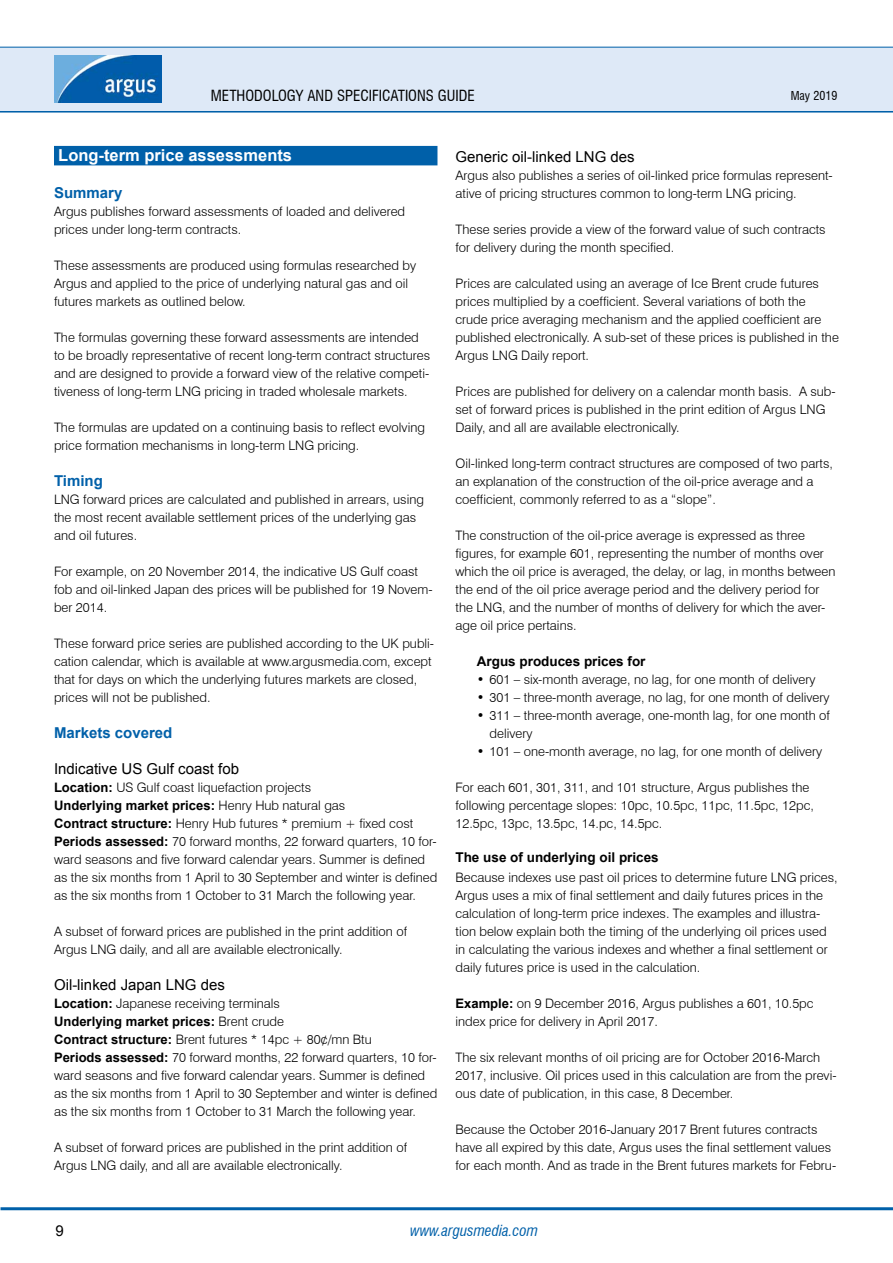
<style>
.page{position:relative;width:893px;height:1263px;background:#fff}
.page>*{position:absolute;margin:0;border:0;box-sizing:border-box;transform-origin:0 0}
.t1{font:700 16.5px "Arial";color:#fff}
.t2{font:15px "Arial";color:#000}
.t3{font:condensed 15px "Swiss 721 BT";color:#000}
.t4{font:700 15px "Arial";color:#0060a9}
.t5{font:italic condensed 15px "Swiss 721 BT";color:#0060a9}
.t6{font:700 13.5px "Arial";color:#000}
.t7{font:300 13.05px/18px "Swiss 721 BT";color:#000}
.t8{font:700 13.05px "Arial";color:#000}
.t9{font:condensed 12px "Swiss 721 BT";color:#000}
.s1{font-family:"Arial";font-weight:700}
.s2{font-family:"Swiss 721 BT";font-weight:300}
</style>
<div class="page">
<hr style="left:0;top:110px;width:893px;height:3px;background:#0060a9">
<div style="left:0;top:47px;width:893px;height:64px;background:#dee9f7"></div>
<hr style="left:0;top:47px;width:893px;height:1px;background:#0060a9">
<img style="left:54px;top:56px;width:108px;height:46px">
<hr style="left:1px;top:1207px;width:892px;height:3px;background:#0060a9">
<div style="left:54px;top:146px;width:383px;height:19px;background:#0060a9"></div>
<p class="t3" style="left:211px;top:86px;width:106px">METHODOLOGY AND</p>
<p class="t3" style="left:337px;top:86px;width:139px">SPECIFICATIONS GUIDE</p>
<p class="t9" style="left:791px;top:88px;width:48px">MAY 2019</p>
<p class="t1" style="left:58px;top:145px;width:235px">Long-term price assessments</p>
<p class="t4" style="left:54px;top:183px;width:70px">Summary</p>
<p class="t7" style="left:54px;top:202px;width:353px">Argus publishes forward assessments of loaded and delivered prices under long-term contracts.</p>
<p class="t7" style="left:54px;top:256px;width:364px">These assessments are produced using formulas researched by<br>Argus and applied to the price of underlying natural gas and oil futures markets as outlined below.</p>
<p class="t7" style="left:54px;top:328px;width:378px">The formulas governing these forward assessments are intended to be broadly representative of recent long-term contract structures and are designed to provide a forward view of the relative competi&shy;tiveness of long-term LNG pricing in traded wholesale markets.</p>
<p class="t7" style="left:54px;top:418px;width:372px">The formulas are updated on a continuing basis to reflect evolving price formation mechanisms in long-term LNG pricing.</p>
<p class="t4" style="left:54px;top:471px;width:50px">Timing</p>
<p class="t7" style="left:54px;top:490px;width:371px">LNG forward prices are calculated and published in arrears, using the most recent available settlement prices of the underlying gas and oil futures.</p>
<p class="t7" style="left:54px;top:562px;width:380px">For example, on 20 November 2014, the indicative US Gulf coast fob and oil-linked Japan des prices will be published for 19 Novem&shy;ber 2014.</p>
<p class="t7" style="left:54px;top:634px;width:382px">These forward price series are published according to the UK publi&shy;cation calendar, which is available at www.argusmedia.com, except that for days on which the underlying futures markets are closed, prices will not be published.</p>
<p class="t4" style="left:54px;top:723px;width:120px">Markets covered</p>
<p class="t2" style="left:54px;top:759px;width:187px">Indicative US Gulf coast fob</p>
<p class="t7" style="left:54px;top:778px;width:259px"><span class="s1">Location:</span> US Gulf coast liquefaction projects</p>
<p class="t8" style="left:54px;top:797px;width:293px">Underlying market prices: <span class="s2">Henry Hub natural gas</span></p>
<p class="t7" style="left:54px;top:814px;width:385px"><span class="s1">Contract structure:</span> Henry Hub futures * premium + fixed cost <span class="s1">Periods assessed:</span> 70 forward months, 22 forward quarters, 10 for&shy;ward seasons and five forward calendar years. Summer is defined as the six months from 1 April to 30 September and winter is defined as the six months from 1 October to 31 March the following year.</p>
<p class="t7" style="left:54px;top:922px;width:355px">A subset of forward prices are published in the print addition of<br>Argus LNG daily, and all are available electronically.</p>
<p class="t2" style="left:54px;top:975px;width:172px">Oil-linked Japan LNG des</p>
<p class="t7" style="left:54px;top:994px;width:227px"><span class="s1">Location:</span> Japanese receiving terminals</p>
<p class="t8" style="left:54px;top:1013px;width:232px">Underlying market prices: <span class="s2">Brent crude</span></p>
<p class="t7" style="left:54px;top:1030px;width:385px"><span class="s1">Contract structure:</span> Brent futures * 14pc + 80¢/mn Btu<br><span class="s1">Periods assessed:</span> 70 forward months, 22 forward quarters, 10 for&shy;ward seasons and five forward calendar years. Summer is defined as the six months from 1 April to 30 September and winter is defined as the six months from 1 October to 31 March the following year.</p>
<p class="t7" style="left:54px;top:1138px;width:355px">A subset of forward prices are published in the print addition of<br>Argus LNG daily, and all are available electronically.</p>
<p class="t2" style="left:455px;top:147px;width:181px">Generic oil-linked LNG des</p>
<p class="t7" style="left:455px;top:166px;width:379px">Argus also publishes a series of oil-linked price formulas represent&shy;ative of pricing structures common to long-term LNG pricing.</p>
<p class="t7" style="left:455px;top:220px;width:372px">These series provide a view of the forward value of such contracts for delivery during the month specified.</p>
<p class="t7" style="left:455px;top:274px;width:385px">Prices are calculated using an average of Ice Brent crude futures prices multiplied by a coefficient. Several variations of both the crude price averaging mechanism and the applied coefficient are published electronically. A sub-set of these prices is published in the Argus LNG Daily report.</p>
<p class="t7" style="left:455px;top:382px;width:382px">Prices are published for delivery on a calendar month basis. A sub&shy;set of forward prices is published in the print edition of Argus LNG<br>Daily, and all are available electronically.</p>
<p class="t7" style="left:455px;top:454px;width:379px">Oil-linked long-term contract structures are composed of two parts, an explanation of the construction of the oil-price average and a coefficient, commonly referred to as a “slope”.</p>
<p class="t7" style="left:455px;top:526px;width:381px">The construction of the oil-price average is expressed as three figures, for example 601, representing the number of months over which the oil price is averaged, the delay, or lag, in months between the end of the oil price average period and the delivery period for the LNG, and the number of months of delivery for which the aver&shy;age oil price pertains.</p>
<p class="t6" style="left:477px;top:652px;width:170px">Argus produces prices for</p>
<p class="t7" style="left:477px;top:670px;width:340px">• 601 – six-month average, no lag, for one month of delivery</p>
<p class="t7" style="left:477px;top:688px;width:354px">• 301 – three-month average, no lag, for one month of delivery</p>
<p class="t7" style="left:489px;top:706px;width:342px;text-indent:-13px">• 311 – three-month average, one-month lag, for one month of delivery</p>
<p class="t7" style="left:477px;top:742px;width:347px">• 101 – one-month average, no lag, for one month of delivery</p>
<p class="t7" style="left:455px;top:778px;width:360px">For each 601, 301, 311, and 101 structure, Argus publishes the following percentage slopes: 10pc, 10.5pc, 11pc, 11.5pc, 12pc,<br>12.5pc, 13pc, 13.5pc, 14.pc, 14.5pc.</p>
<p class="t6" style="left:455px;top:849px;width:205px">The use of underlying oil prices</p>
<p class="t7" style="left:455px;top:868px;width:384px">Because indexes use past oil prices to determine future LNG prices, Argus uses a mix of final settlement and daily futures prices in the calculation of long-term price indexes. The examples and illustra&shy;tion below explain both the timing of the underlying oil prices used in calculating the various indexes and whether a final settlement or daily futures price is used in the calculation.</p>
<p class="t7" style="left:455px;top:994px;width:360px"><span class="s1">Example:</span> on 9 December 2016, Argus publishes a 601, 10.5pc index price for delivery in April 2017.</p>
<p class="t7" style="left:455px;top:1048px;width:383px">The six relevant months of oil pricing are for October 2016-March<br>2017, inclusive. Oil prices used in this calculation are from the previ&shy;ous date of publication, in this case, 8 December.</p>
<p class="t7" style="left:455px;top:1120px;width:382px">Because the October 2016-January 2017 Brent futures contracts have all expired by this date, Argus uses the final settlement values for each month. And as trade in the Brent futures markets for Febru-</p>
<p class="t2" style="left:55px;top:1220px;width:10px">9</p>
<p class="t5" style="left:410px;top:1221px;width:129px">www.argusmedia.com</p>
</div>
